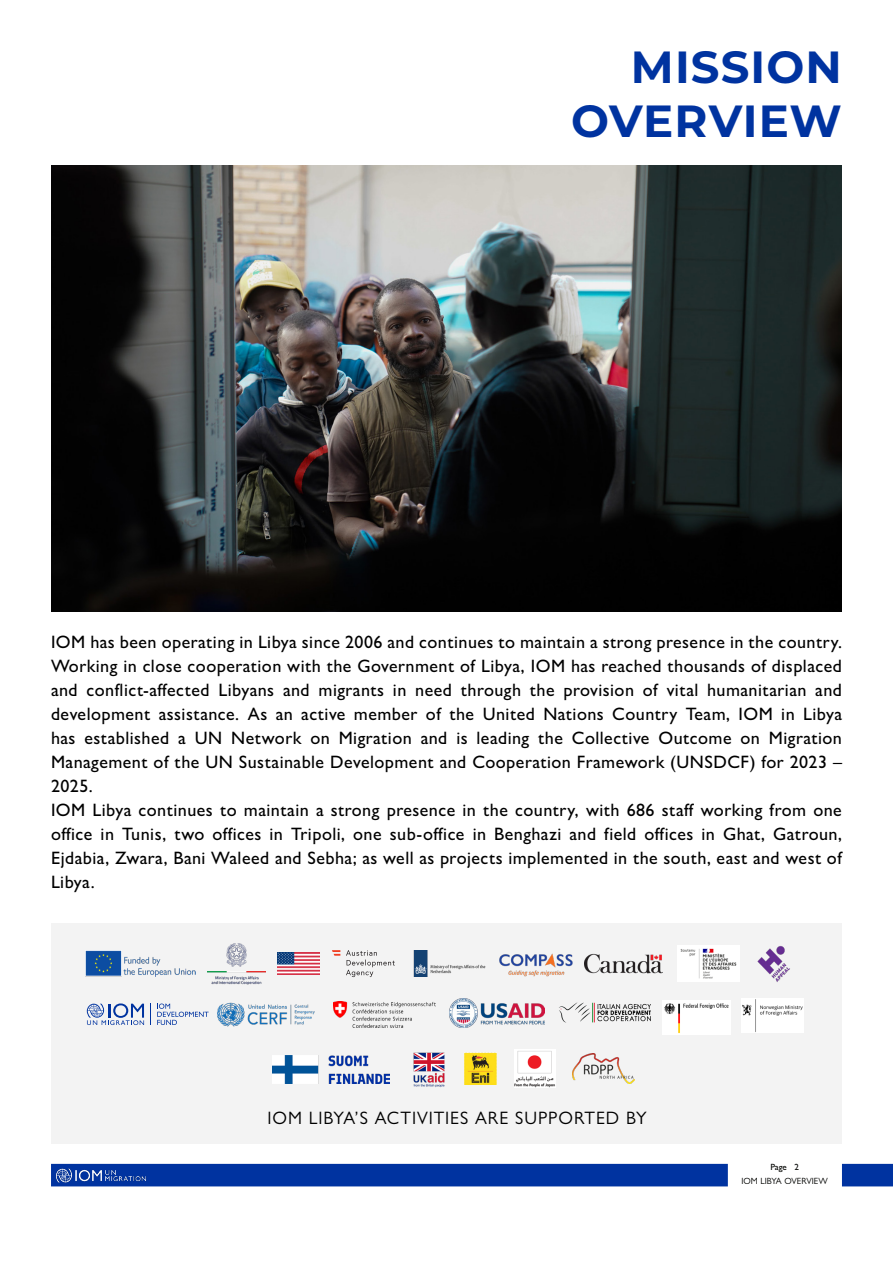
<style>
.page{position:relative;width:893px;height:1263px;background:#fff}
.page>*{position:absolute;margin:0;border:0;box-sizing:border-box;transform-origin:0 0}
.Body_Text{font:700 45px "Montserrat";letter-spacing:.025em;color:#0033a0}
.Body_Text-2{font:500 18px/24px "Gill Sans Nova";letter-spacing:.025em;color:#000;text-align:justify}
.overview_cover_heading{font:18px "Gill Sans Nova";letter-spacing:.05em;color:#000}
.t1{font:9px "Gill Sans Nova";color:#040503}
.t2{font:500 9px "Gill Sans Nova";color:#040503}
</style>
<div class="page">
<div style="left:51px;top:1164px;width:677px;height:22px;background:#0033a0"></div>
<div style="left:842px;top:1164px;width:51px;height:22px;background:#0033a0"></div>
<img style="left:55px;top:1168px;width:91px;height:15px">
<img style="left:51px;top:165px;width:791px;height:446px">
<div style="left:51px;top:924px;width:791px;height:220px;background:#f3f3f3"></div>
<img style="left:86px;top:951px;width:109px;height:25px">
<img style="left:208px;top:943px;width:57px;height:41px">
<img style="left:278px;top:953px;width:41px;height:21px">
<svg style="left:346px;top:950px;width:49px;height:27px"></svg>
<svg style="left:332px;top:950px;width:8px;height:6px"></svg>
<img style="left:413px;top:950px;width:73px;height:27px">
<img style="left:499px;top:953px;width:74px;height:24px">
<img style="left:585px;top:953px;width:78px;height:21px">
<img style="left:678px;top:945px;width:61px;height:37px">
<img style="left:273px;top:1055px;width:116px;height:28px">
<img style="left:663px;top:1000px;width:67px;height:34px">
<img style="left:333px;top:1001px;width:103px;height:26px">
<svg style="left:150px;top:1003px;width:1px;height:22px"></svg>
<svg style="left:87px;top:1003px;width:57px;height:22px"></svg>
<svg style="left:157px;top:1003px;width:52px;height:22px"></svg>
<img style="left:217px;top:1002px;width:98px;height:24px">
<img style="left:742px;top:998px;width:61px;height:35px">
<img style="left:559px;top:1002px;width:92px;height:20px">
<img style="left:757px;top:946px;width:33px;height:36px">
<img style="left:449px;top:998px;width:96px;height:29px">
<img style="left:413px;top:1052px;width:32px;height:35px">
<img style="left:465px;top:1052px;width:31px;height:32px">
<img style="left:514px;top:1049px;width:41px;height:38px">
<img style="left:573px;top:1054px;width:61px;height:29px">
<p class="Body_Text" style="left:631px;top:34px;width:213px">MISSION</p>
<p class="Body_Text" style="left:571px;top:88px;width:272px">OVERVIEW</p>
<p class="Body_Text-2" style="left:51px;top:629px;width:792px">IOM has been operating in Libya since 2006 and continues to maintain a strong presence in the country.<br>Working in close cooperation with the Government of Libya, IOM has reached thousands of displaced and conflict-affected Libyans and migrants in need through the provision of vital humanitarian and development assistance. As an active member of the United Nations Country Team, IOM in Libya has established a UN Network on Migration and is leading the Collective Outcome on Migration Management of the UN Sustainable Development and Cooperation Framework (UNSDCF) for 2023 – 2025.</p>
<p class="Body_Text-2" style="left:51px;top:797px;width:792px">IOM Libya continues to maintain a strong presence in the country, with 686 staff working from one office in Tunis, two offices in Tripoli, one sub-office in Benghazi and field offices in Ghat, Gatroun, Ejdabia, Zwara, Bani Waleed and Sebha; as well as projects implemented in the south, east and west of Libya.</p>
<p class="overview_cover_heading" style="left:267px;top:1107px;width:381px">IOM LIBYA’S ACTIVITIES ARE SUPPORTED BY</p>
<p class="t2" style="left:770px;top:1162px;width:30px">Page 2</p>
<p class="t1" style="left:741px;top:1175px;width:88px">IOM LIBYA OVERVIEW</p>
</div>
